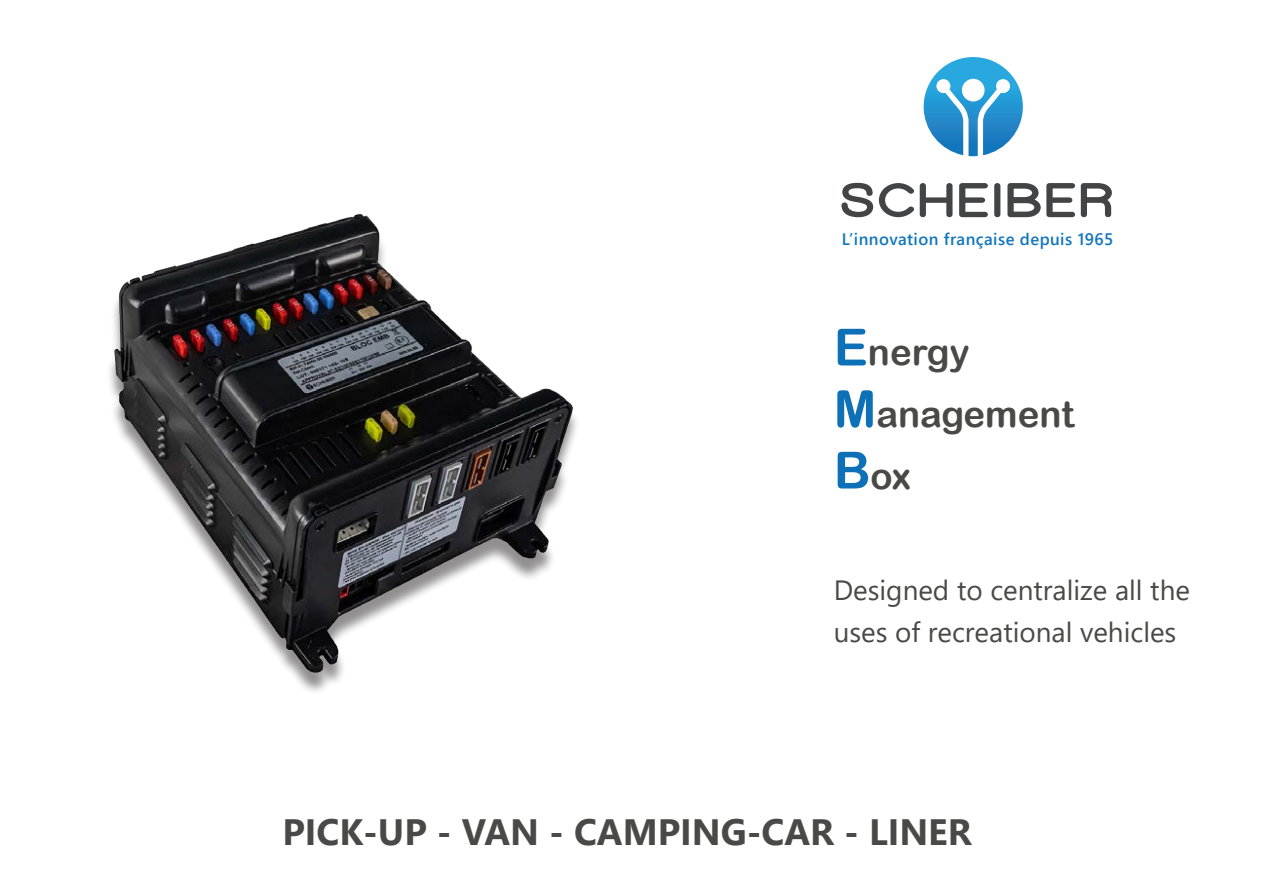
<style>
.page{position:relative;width:1263px;height:893px;background:#fff}
.page>*{position:absolute;margin:0;border:0;box-sizing:border-box;transform-origin:0 0}
.t1{font:700 36.6px "Segoe UI";color:#494948}
.t2{font:36.6px "Arial Rounded MT Bold";color:#494948}
.t3{font:27.75px/42.5px "Segoe UI";color:#494948}
.t4{font:600 16.65px "Segoe UI";letter-spacing:.025em;color:#1276bd}
.s1{font-size:51.3px;color:#0e71b8}
</style>
<div class="page">
<img style="left:109px;top:213px;width:468px;height:479px">
<svg style="left:924px;top:57px;width:99px;height:99px"></svg>
<div style="left:994px;top:183px;width:6px;height:34px;background:#424445;border-radius:3px"></div>
<svg style="left:959px;top:183px;width:29px;height:34px"></svg>
<svg style="left:920px;top:183px;width:32px;height:34px"></svg>
<svg style="left:1007px;top:183px;width:68px;height:34px"></svg>
<svg style="left:1081px;top:183px;width:31px;height:34px"></svg>
<svg style="left:879px;top:183px;width:35px;height:34px"></svg>
<svg style="left:841px;top:183px;width:32px;height:34px"></svg>
<p class="t4" style="left:842px;top:223px;width:273px">L’innovation française depuis 1965</p>
<p class="t2" style="left:834px;top:331px;width:137px"><span class="s1">E</span>nergy</p>
<p class="t2" style="left:834px;top:392px;width:242px"><span class="s1">M</span>anagement</p>
<p class="t2" style="left:834px;top:454px;width:79px"><span class="s1">B</span>ox</p>
<p class="t3" style="left:834px;top:566px;width:358px">Designed to centralize all the uses of recreational vehicles</p>
<p class="t1" style="left:282px;top:797px;width:691px">PICK-UP - VAN - CAMPING-CAR - LINER</p>
</div>
